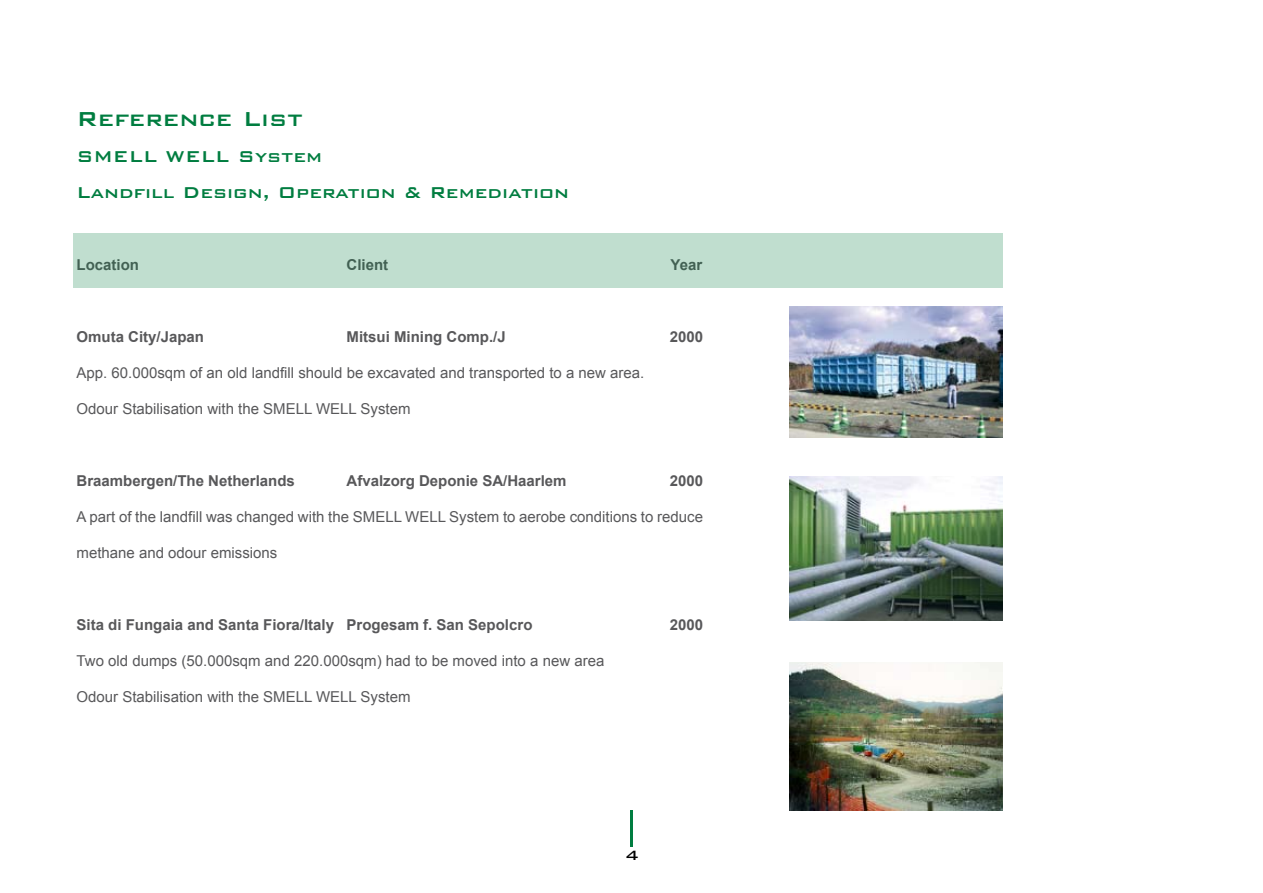
<style>
.page{position:relative;width:1263px;height:893px;background:#fff}
.page>*{position:absolute;margin:0;border:0;box-sizing:border-box;transform-origin:0 0}
.t1{font:500 27px "Bank Gothic BT";color:#007d40}
.t2{font:500 21px/36px "Bank Gothic BT";color:#007d40}
.t3{font:15px "Arial";color:#58585a}
.t4{font:700 15px "Arial";color:#58585a}
</style>
<div class="page">
<hr style="left:630px;top:810px;width:3px;height:36px;background:#007d40">
<div style="left:73px;top:234px;width:929px;height:54px;background:#c0decf"></div>
<img style="left:790px;top:477px;width:212px;height:144px">
<img style="left:790px;top:306px;width:212px;height:132px">
<img style="left:790px;top:662px;width:212px;height:148px">
<h1 class="t1" style="left:77px;top:104px;width:228px">Reference List</h1>
<h2 class="t2" style="left:77px;top:138px;width:34px">Smell</h2>
<h2 class="t2" style="left:166px;top:138px;width:35px">Well</h2>
<h2 class="t2" style="left:77px;top:138px;width:494px;text-indent:161px">System<br>Landfill Design, Operation &amp; Remediation</h2>
<p class="t4" style="left:77px;top:255px;width:64px">Location</p>
<p class="t4" style="left:347px;top:255px;width:43px">Client</p>
<p class="t4" style="left:671px;top:255px;width:33px">Year</p>
<p class="t4" style="left:77px;top:327px;width:129px">Omuta City/Japan</p>
<p class="t4" style="left:347px;top:327px;width:161px">Mitsui Mining Comp./J</p>
<p class="t4" style="left:670px;top:327px;width:35px">2000</p>
<p class="t3" style="left:77px;top:363px;width:569px">App. 60.000sqm of an old landfill should be excavated and transported to a new area.</p>
<p class="t3" style="left:77px;top:399px;width:336px">Odour Stabilisation with the SMELL WELL System</p>
<p class="t4" style="left:77px;top:471px;width:220px">Braambergen/The Netherlands</p>
<p class="t4" style="left:347px;top:471px;width:222px">Afvalzorg Deponie SA/Haarlem</p>
<p class="t4" style="left:670px;top:471px;width:35px">2000</p>
<p class="t3" style="left:77px;top:507px;width:628px">A part of the landfill was changed with the SMELL WELL System to aerobe conditions to reduce</p>
<p class="t3" style="left:77px;top:543px;width:202px">methane and odour emissions</p>
<p class="t4" style="left:77px;top:615px;width:457px">Sita di Fungaia and Santa Fiora/Italy Progesam f. San Sepolcro</p>
<p class="t4" style="left:670px;top:615px;width:35px">2000</p>
<p class="t3" style="left:77px;top:651px;width:529px">Two old dumps (50.000sqm and 220.000sqm) had to be moved into a new area</p>
<p class="t3" style="left:77px;top:687px;width:336px">Odour Stabilisation with the SMELL WELL System</p>
</div>
